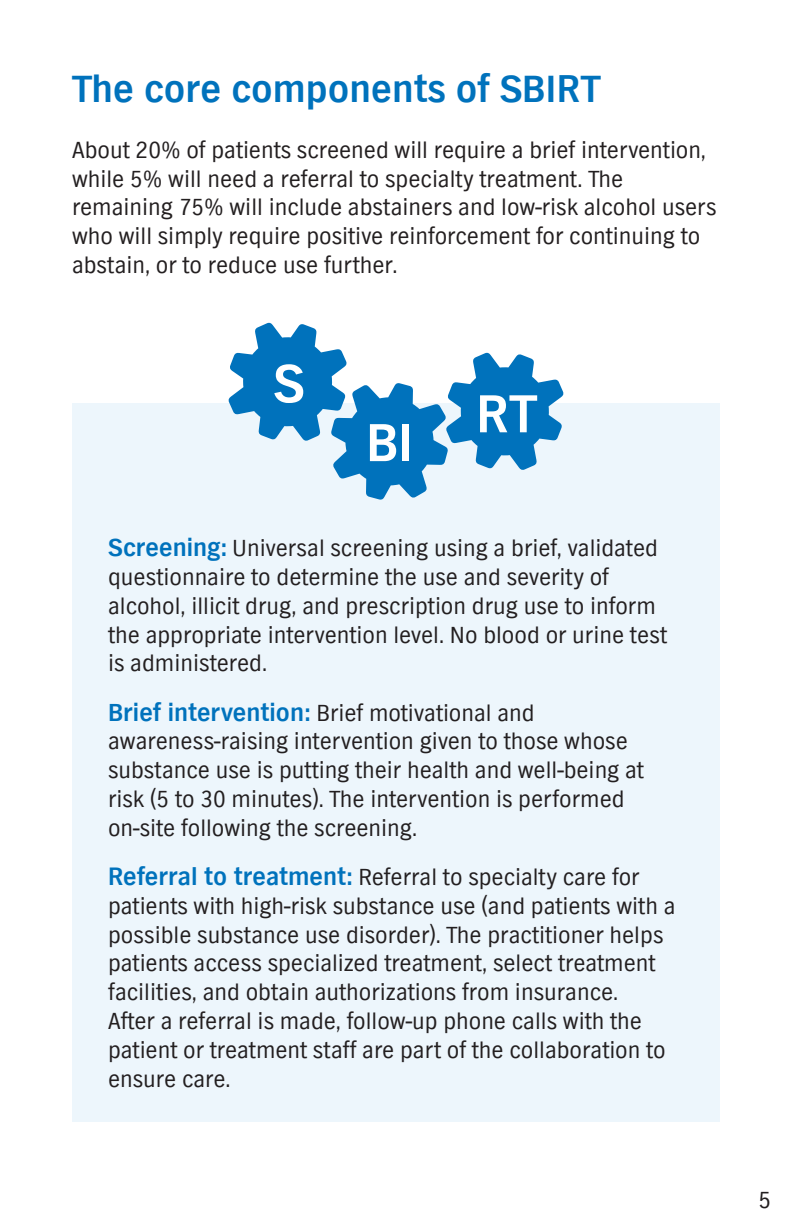
<style>
.page{position:relative;width:792px;height:1224px;background:#fff}
.page>*{position:absolute;margin:0;border:0;box-sizing:border-box;transform-origin:0 0}
.Sub_head{font:700 55.4px "TV Nord EF";color:#fff}
.t1{font:700 40px "TV Nord EF";color:#0072bc}
.Anthem_Body_Text{font:24px/28.8px "TV Nord EF";color:#231f20}
.body{font:24px/28.8px "TV Nord EF";color:#231f20}
.s1{font-weight:700;font-size:26px;color:#0072bc}
</style>
<div class="page">
<div style="left:72px;top:403px;width:648px;height:719px;background:#edf6fc"></div>
<svg style="left:228px;top:322px;width:336px;height:178px"></svg>
<div style="left:262px;top:354px;width:57px;height:57px;background:#0072bc;border-radius:50%"></div>
<div style="left:365px;top:411px;width:57px;height:57px;background:#0072bc;border-radius:50%"></div>
<div style="left:470px;top:385px;width:57px;height:57px;background:#0072bc;border-radius:50%"></div>
<p class="t1" style="left:72px;top:66px;width:530px">The core components of SBIRT</p>
<p class="body" style="left:72px;top:136px;width:646px">About 20% of patients screened will require a brief intervention, while 5% will need a referral to specialty treatment. The remaining 75% will include abstainers and low-risk alcohol users who will simply require positive reinforcement for continuing to abstain, or to reduce use further.</p>
<p class="Sub_head" style="left:273px;top:352px;width:33px">S</p>
<p class="Sub_head" style="left:366px;top:411px;width:49px">BI</p>
<p class="Sub_head" style="left:476px;top:383px;width:63px">RT</p>
<p class="Anthem_Body_Text" style="left:108px;top:534px;width:561px"><span class="s1">Screening:</span> Universal screening using a brief, validated questionnaire to determine the use and severity of alcohol, illicit drug, and prescription drug use to inform the appropriate intervention level. No blood or urine test is administered.</p>
<p class="Anthem_Body_Text" style="left:108px;top:699px;width:537px"><span class="s1">Brief intervention:</span> Brief motivational and awareness-raising intervention given to those whose substance use is putting their health and well-being at risk (5 to 30 minutes). The intervention is performed on-site following the screening.</p>
<p class="Anthem_Body_Text" style="left:108px;top:863px;width:569px"><span class="s1">Referral to treatment:</span> Referral to specialty care for patients with high-risk substance use (and patients with a possible substance use disorder). The practitioner helps patients access specialized treatment, select treatment facilities, and obtain authorizations from insurance.<br>After a referral is made, follow-up phone calls with the patient or treatment staff are part of the collaboration to ensure care.</p>
<p class="Anthem_Body_Text" style="left:759px;top:1186px;width:14px">5</p>
</div>
